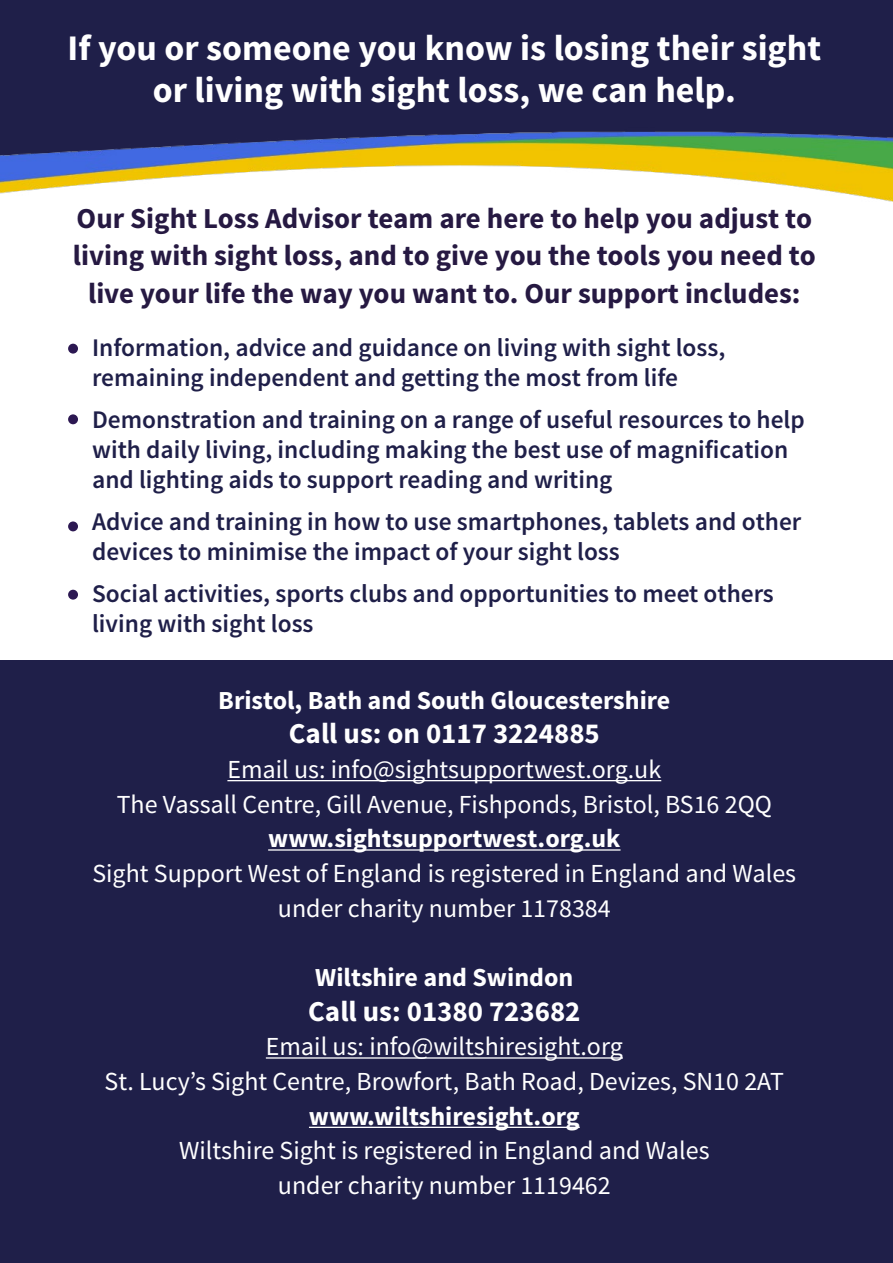
<style>
.page{position:relative;width:893px;height:1263px;background:#fff}
.page>*{position:absolute;margin:0;border:0;box-sizing:border-box;transform-origin:0 0}
.t1{font:700 36px/41.8px "Source Sans Pro";color:#fff;text-align:center}
.t2{font:700 28.95px/37.5px "Source Sans Pro";color:#261942;text-align:center}
.t3{font:700 28.95px "Source Sans Pro";color:#fff}
.t4{font:25.95px/34.7px "Source Sans Pro";color:#fff;text-align:center}
.t5{font:700 25.95px "Source Sans Pro";color:#fff}
.t6{font:600 25.35px/30px "Source Sans Pro";color:#1f1f49}
</style>
<div class="page">
<div style="left:0;top:660px;width:893px;height:603px;background:#1f1f49"></div>
<div style="left:68px;top:344px;width:10px;height:10px;background:#2c1852;border-radius:50%"></div>
<div style="left:68px;top:414px;width:10px;height:10px;background:#2c1852;border-radius:50%"></div>
<div style="left:68px;top:521px;width:10px;height:10px;background:#2c1852;border-radius:50%"></div>
<div style="left:68px;top:590px;width:10px;height:10px;background:#2c1852;border-radius:50%"></div>
<div style="left:0;top:0;width:893px;height:155px;background:#1f1f49"></div>
<img style="left:0;top:131px;width:893px;height:71px">
<hr style="left:227px;top:780px;width:434px;height:1px;background:#fff">
<hr style="left:268px;top:849px;width:353px;height:2px;background:#fff">
<hr style="left:266px;top:1057px;width:357px;height:2px;background:#fff">
<hr style="left:309px;top:1127px;width:271px;height:1px;background:#fff">
<h1 class="t1" style="left:68px;top:29px;width:755px">If you or someone you know is losing their sight or living with sight loss, we can help.</h1>
<p class="t2" style="left:73px;top:200px;width:744px">Our Sight Loss Advisor team are here to help you adjust to living with sight loss, and to give you the tools you need to live your life the way you want to. Our support includes:</p>
<p class="t6" style="left:92px;top:333px;width:635px">Information, advice and guidance on living with sight loss, remaining independent and getting the most from life</p>
<p class="t6" style="left:92px;top:405px;width:714px">Demonstration and training on a range of useful resources to help with daily living, including making the best use of magnification and lighting aids to support reading and writing</p>
<p class="t6" style="left:92px;top:507px;width:711px">Advice and training in how to use smartphones, tablets and other devices to minimise the impact of your sight loss</p>
<p class="t6" style="left:92px;top:579px;width:683px">Social activities, sports clubs and opportunities to meet others living with sight loss</p>
<p class="t5" style="left:218px;top:683px;width:454px">Bristol, Bath and South Gloucestershire</p>
<p class="t3" style="left:289px;top:715px;width:312px">Call us: on 0117 3224885</p>
<p class="t4" style="left:117px;top:752px;width:657px">Email us: info@sightsupportwest.org.uk<br>The Vassall Centre, Gill Avenue, Fishponds, Bristol, BS16 2QQ</p>
<p class="t5" style="left:268px;top:822px;width:354px">www.sightsupportwest.org.uk</p>
<p class="t4" style="left:93px;top:856px;width:705px">Sight Support West of England is registered in England and Wales under charity number 1178384</p>
<p class="t5" style="left:315px;top:961px;width:260px">Wiltshire and Swindon</p>
<p class="t3" style="left:308px;top:992px;width:274px">Call us: 01380 723682</p>
<p class="t4" style="left:105px;top:1030px;width:681px">Email us: info@wiltshiresight.org<br>St. Lucy’s Sight Centre, Browfort, Bath Road, Devizes, SN10 2AT</p>
<p class="t5" style="left:309px;top:1099px;width:272px">www.wiltshiresight.org</p>
<p class="t4" style="left:179px;top:1134px;width:532px">Wiltshire Sight is registered in England and Wales under charity number 1119462</p>
</div>
